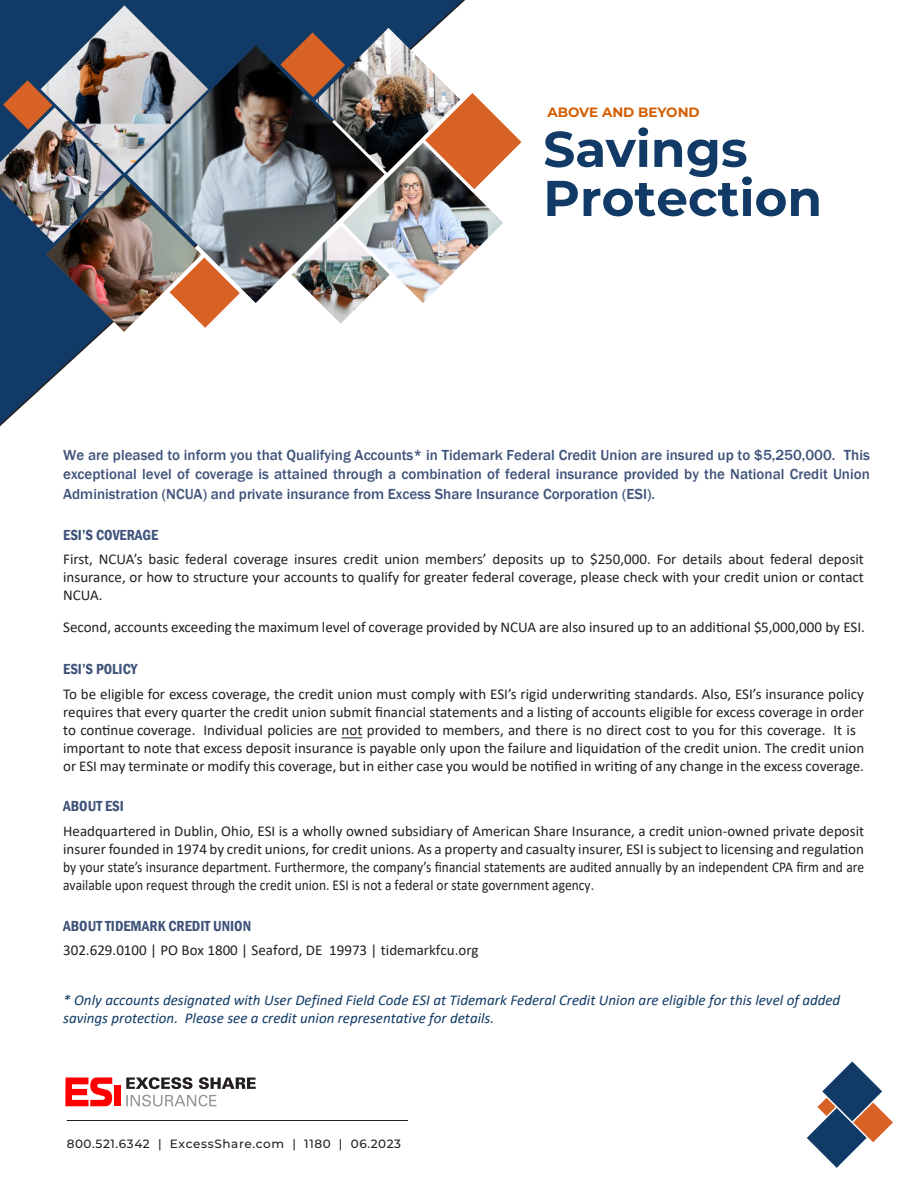
<style>
.page{position:relative;width:918px;height:1188px;background:#fff}
.page>*{position:absolute;margin:0;border:0;box-sizing:border-box;transform-origin:0 0}
.t1{font:700 50.25px/49.1px "Montserrat";color:#113b66}
.t2{font:15px/18px "Calibri";color:#231f20;text-align:justify}
.t3{font:500 15px/19.5px "Franklin Gothic";color:#3f537a;text-align:justify}
.t4{font:italic 15px/18px "Calibri";color:#113b66}
.t5{font:600 condensed 15px "Franklin Gothic";color:#3f537a}
.t6{font:700 13.5px "Montserrat";color:#d45d00}
.t7{font:500 12px "Montserrat";letter-spacing:.05em;color:#231f20}
</style>
<div class="page">
<svg style="left:0;top:0;width:522px;height:426px"></svg>
<svg style="left:807px;top:1061px;width:86px;height:107px"></svg>
<div style="left:114px;top:1086px;width:7px;height:20px;background:#f00"></div>
<svg style="left:65px;top:1077px;width:47px;height:29px"></svg>
<svg style="left:126px;top:1095px;width:91px;height:12px"></svg>
<svg style="left:126px;top:1077px;width:130px;height:12px"></svg>
<hr style="left:67px;top:1120px;width:341px;height:1px;background:#231f20">
<img style="left:384px;top:173px;width:119px;height:130px">
<img style="left:127px;top:45px;width:257px;height:258px">
<svg style="left:425px;top:93px;width:96px;height:96px"></svg>
<img style="left:315px;top:28px;width:145px;height:145px">
<svg style="left:280px;top:32px;width:65px;height:65px;background:#7c4f40"></svg>
<img style="left:47px;top:177px;width:193px;height:155px">
<img style="left:292px;top:226px;width:98px;height:98px">
<img style="left:41px;top:5px;width:167px;height:168px">
<svg style="left:3px;top:80px;width:50px;height:27px"></svg>
<img style="left:0;top:107px;width:122px;height:136px">
<svg style="left:342px;top:737px;width:20px;height:1px"></svg>
<p class="t6" style="left:548px;top:106px;width:154px">ABOVE AND BEYOND</p>
<h1 class="t1" style="left:543px;top:128px;width:280px">Savings<br>Protection</h1>
<p class="t3" style="left:63px;top:446px;width:808px">We are pleased to inform you that Qualifying Accounts* in Tidemark Federal Credit Union are insured up to $5,250,000. This exceptional level of coverage is attained through a combination of federal insurance provided by the National Credit Union Administration (NCUA) and private insurance from Excess Share Insurance Corporation (ESI).</p>
<p class="t5" style="left:63px;top:526px;width:97px">ESI’S COVERAGE</p>
<p class="t2" style="left:63px;top:551px;width:802px">First, NCUA’s basic federal coverage insures credit union members’ deposits up to $250,000. For details about federal deposit insurance, or how to structure your accounts to qualify for greater federal coverage, please check with your credit union or contact NCUA.</p>
<p class="t2" style="left:63px;top:618px;width:803px">Second, accounts exceeding the maximum level of coverage provided by NCUA are also insured up to an additional $5,000,000 by ESI.</p>
<p class="t5" style="left:63px;top:660px;width:76px">ESI’S POLICY</p>
<p class="t2" style="left:63px;top:684px;width:803px;text-align:left">To be eligible for excess coverage, the credit union must comply with ESI’s rigid underwriting standards. Also, ESI’s insurance policy requires that every quarter the credit union submit financial statements and a listing of accounts eligible for excess coverage in order to continue coverage. Individual policies are not provided to members, and there is no direct cost to you for this coverage. It is important to note that excess deposit insurance is payable only upon the failure and liquidation of the credit union. The credit union or ESI may terminate or modify this coverage, but in either case you would be notified in writing of any change in the excess coverage.</p>
<p class="t5" style="left:63px;top:797px;width:62px">ABOUT ESI</p>
<p class="t2" style="left:63px;top:822px;width:802px">Headquartered in Dublin, Ohio, ESI is a wholly owned subsidiary of American Share Insurance, a credit union-owned private deposit insurer founded in 1974 by credit unions, for credit unions. As a property and casualty insurer, ESI is subject to licensing and regulation by your state’s insurance department. Furthermore, the company’s financial statements are audited annually by an independent CPA firm and are available upon request through the credit union. ESI is not a federal or state government agency.</p>
<p class="t5" style="left:63px;top:917px;width:190px">ABOUT TIDEMARK CREDIT UNION</p>
<p class="t2" style="left:63px;top:941px;width:417px">302.629.0100 | PO Box 1800 | Seaford, DE 19973 | tidemarkfcu.org</p>
<p class="t4" style="left:63px;top:992px;width:779px">* Only accounts designated with User Defined Field Code ESI at Tidemark Federal Credit Union are eligible for this level of added savings protection. Please see a credit union representative for details.</p>
<p class="t7" style="left:67px;top:1139px;width:336px">800.521.6342 | ExcessShare.com | 1180 | 06.2023</p>
</div>
